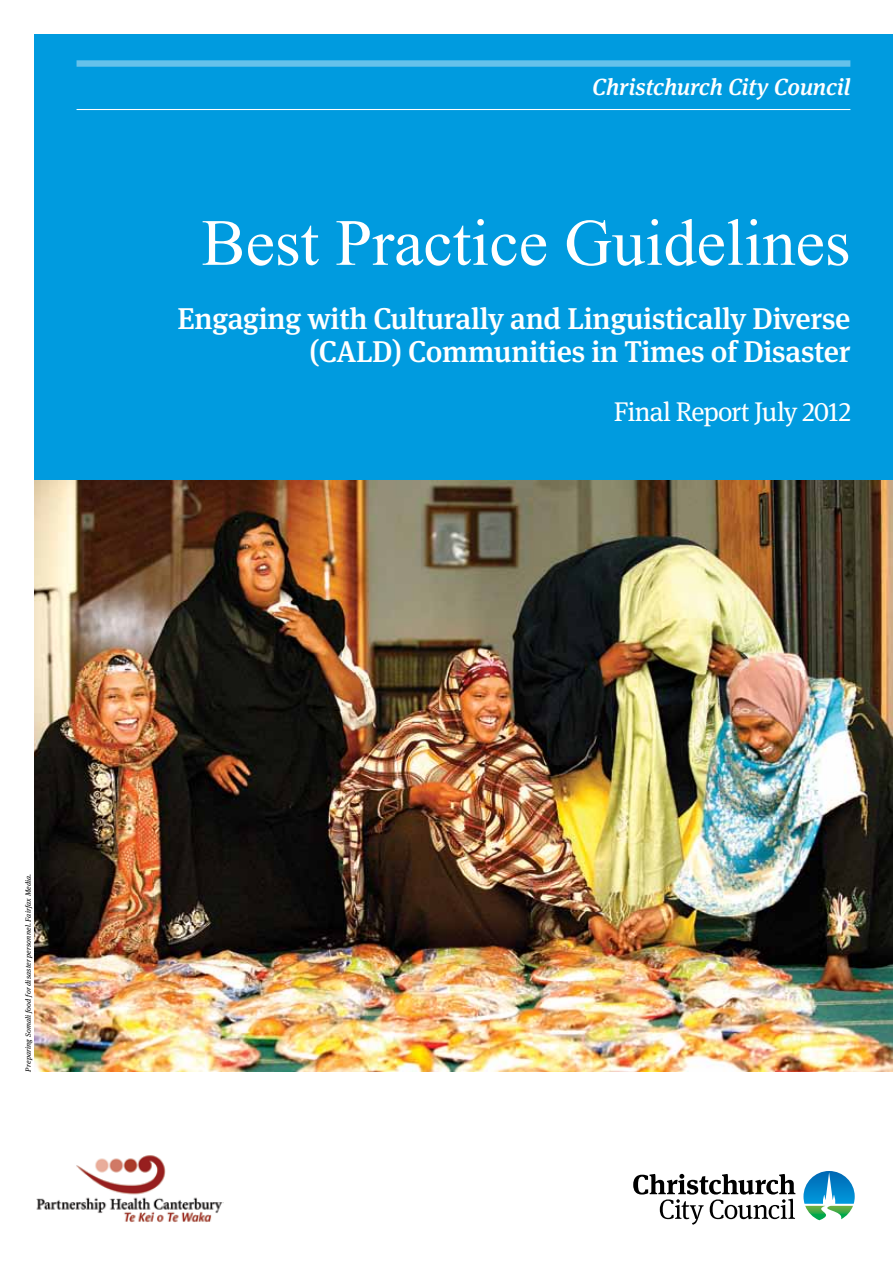
<style>
.page{position:relative;width:893px;height:1263px;background:#fff}
.page>*{position:absolute;margin:0;border:0;box-sizing:border-box;transform-origin:0 0}
.t1{font:66px "Times New Roman";color:#fff}
.t2{font:500 30px/33px "Meta Serif Pro";letter-spacing:-.01em;color:#fff;text-align:right}
.t3{font:27px "Meta Serif Pro";letter-spacing:-.03em;color:#fff}
.t4{font:italic 500 23.4px "Meta Serif Pro";letter-spacing:-.005em;color:#fff}
.t5{font:italic 7.5px "Meta Serif Pro";letter-spacing:.02em;color:#000}
</style>
<div class="page">
<div style="left:34px;top:34px;width:859px;height:446px;background:#009bdf"></div>
<div style="left:77px;top:60px;width:773px;height:7px;background:#65c2eb"></div>
<hr style="left:77px;top:109px;width:773px;height:1px;background:#fff">
<img style="left:34px;top:480px;width:859px;height:591px">
<img style="left:36px;top:1155px;width:187px;height:68px">
<svg style="left:803px;top:1171px;width:52px;height:49px"></svg>
<svg style="left:633px;top:1174px;width:162px;height:51px"></svg>
<p class="t4" style="left:592px;top:69px;width:260px">Christchurch City Council</p>
<h1 class="t1" style="left:202px;top:198px;width:650px">Best Practice Guidelines</h1>
<p class="t2" style="left:177px;top:300px;width:675px">Engaging with Culturally and Linguistically Diverse (CALD) Communities in Times of Disaster</p>
<p class="t3" style="left:614px;top:392px;width:238px">Final Report July 2012</p>
<p class="t5" style="left:23px;top:1071px;width:199px;rotate:-90deg">Preparing Somali food for disaster personnel. Fairfax Media.</p>
</div>
